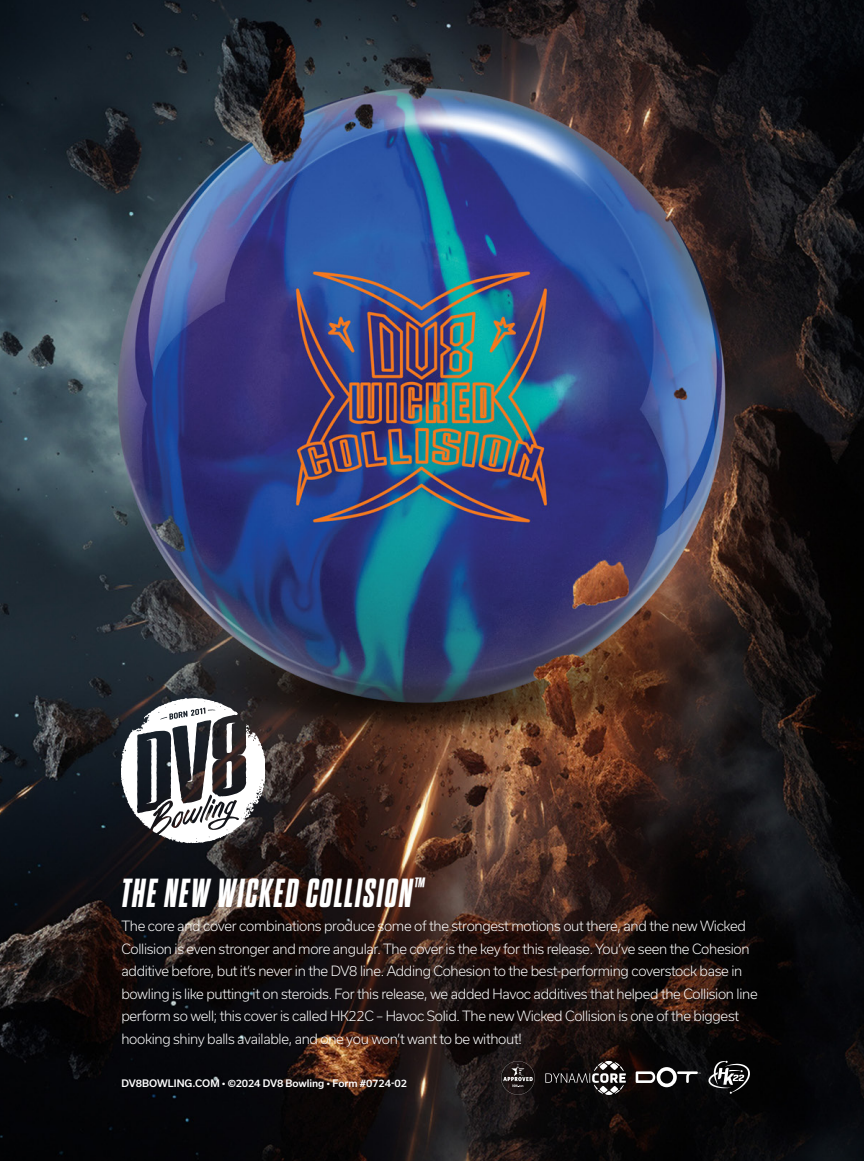
<style>
.page{position:relative;width:864px;height:1161px;background:#fff}
.page>*{position:absolute;margin:0;border:0;box-sizing:border-box;transform-origin:0 0}
.Stats_info_2018{font:italic 700 expanded 40.5px "Dharma Gothic M";letter-spacing:.05em;color:#fff}
.Stats_info_2018-2{font:300 13.5px/22.5px "Usual";letter-spacing:-.025em;color:#fff}
.t1{font:500 9.9px "Usual";letter-spacing:-.015em;color:#fff}
</style>
<div class="page">
<img style="left:0;top:0;width:864px;height:1161px">
<svg style="left:121px;top:698px;width:144px;height:145px"></svg>
<svg style="left:636px;top:1067px;width:65px;height:20px"></svg>
<svg style="left:708px;top:1061px;width:42px;height:33px"></svg>
<svg style="left:545px;top:1061px;width:81px;height:34px;background:#383535"></svg>
<svg style="left:501px;top:1061px;width:34px;height:34px"></svg>
<p class="Stats_info_2018" style="left:121px;top:873px;width:304px">THE NEW WICKED COLLISION<sup>™</sup></p>
<p class="Stats_info_2018-2" style="left:121px;top:915px;width:638px">The core and cover combinations produce some of the strongest motions out there, and the new Wicked Collision is even stronger and more angular. The cover is the key for this release. You’ve seen the Cohesion additive before, but it’s never in the DV8 line. Adding Cohesion to the best-performing coverstock base in bowling is like putting it on steroids. For this release, we added Havoc additives that helped the Collision line perform so well; this cover is called HK22C – Havoc Solid. The new Wicked Collision is one of the biggest hooking shiny balls available, and one you won’t want to be without!</p>
<p class="t1" style="left:121px;top:1077px;width:287px">DV8BOWLING.COM • ©2024 DV8 Bowling • Form #0724-02</p>
</div>
